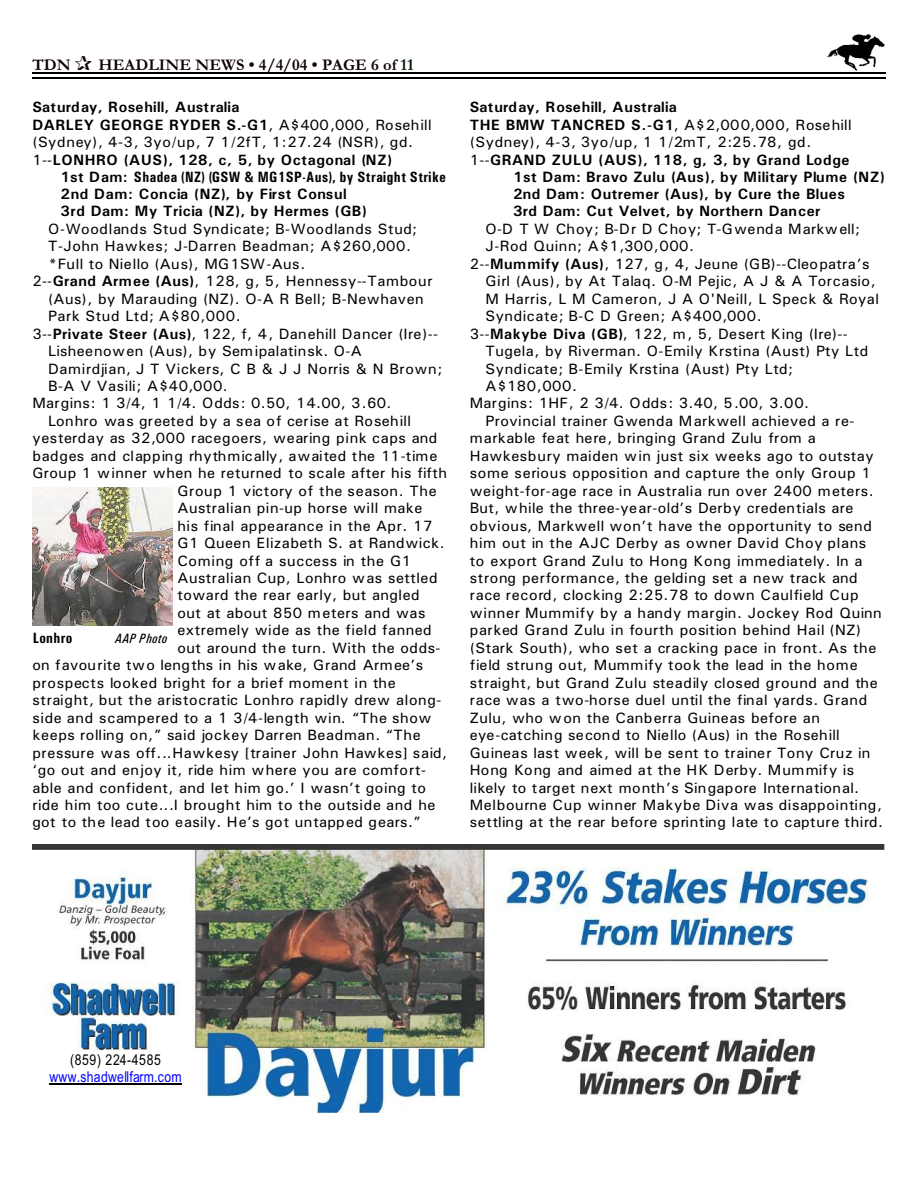
<style>
.page{position:relative;width:918px;height:1188px;background:#fff}
.page>*{position:absolute;margin:0;border:0;box-sizing:border-box;transform-origin:0 0}
.t1{font:700 16.5px "Garamond";letter-spacing:.005em;color:#0f0000}
.t2{font:15px "Univers";letter-spacing:.035em;color:#000}
.t3{font:700 15px/17.4px "Univers";letter-spacing:.04em;color:#000}
.t4{font:15px "Univers";letter-spacing:.01em;color:#000}
.t5{font:15px "Univers";letter-spacing:.06em;color:#000}
.t6{font:700 15px "Univers Condensed";letter-spacing:.03em;color:#000}
.t7{font:15px "Univers";letter-spacing:.005em;color:#000}
.t8{font:700 15px "Univers";letter-spacing:.01em;color:#000}
.t9{font:15px "Arial Narrow";letter-spacing:.02em;color:#00f}
.t10{font:15px "Arial Narrow";letter-spacing:.04em;color:#000}
.t11{font:italic 13.5px "Univers Condensed";letter-spacing:.015em;color:#000}
.s1{color:#001400}
.s2{font-weight:400}
.s3{font-family:"Univers"}
.s4{font-weight:700}
</style>
<div class="page">
<img style="left:826px;top:34px;width:59px;height:36px">
<hr style="left:32px;top:72px;width:853px;height:1px;background:#000">
<hr style="left:32px;top:77px;width:853px;height:2px;background:#000">
<img style="left:32px;top:844px;width:852px;height:269px">
<hr style="left:50px;top:1083px;width:132px;height:1px;background:#000">
<img style="left:33px;top:488px;width:139px;height:138px">
<p class="t1" style="left:32px;top:59px;width:40px">TDN</p>
<p class="t1" style="left:98px;top:59px;width:317px">HEADLINE NEWS • 4/4/04 • PAGE 6 of <span class="s1">11</span></p>
<p class="t3" style="left:32px;top:100px;width:401px">Saturday, Rosehill, Australia<br>DARLEY GEORGE RYDER S.-G1<span class="s2">, A$400,000, Rosehill (Sydney), 4-3, 3yo/up, 7 1/2fT, 1:27.24 (NSR), gd.<br>1--</span>LONHRO (AUS), 128, c, 5, by Octagonal (NZ)</p>
<p class="t6" style="left:61px;top:171px;width:387px"><span class="s3">1st Dam:</span> Shadea (NZ) (GSW &amp; MG1SP-Aus), by Straight Strike</p>
<p class="t3" style="left:61px;top:187px;width:308px">2nd Dam: Concia (NZ), by First Consul<br>3rd Dam: My Tricia (NZ), by Hermes (GB)</p>
<p class="t2" style="left:48px;top:223px;width:370px">O-Woodlands Stud Syndicate; B-Woodlands Stud;</p>
<p class="t2" style="left:48px;top:241px;width:365px">T-John Hawkes; J-Darren Beadman; A$260,000.</p>
<p class="t2" style="left:48px;top:258px;width:259px">*Full to Niello (Aus), MG1SW-Aus.</p>
<p class="t2" style="left:32px;top:276px;width:402px">2--<span class="s4">Grand Armee (Aus)</span>, 128, g, 5, Hennessy--Tambour</p>
<p class="t2" style="left:48px;top:293px;width:377px">(Aus), by Marauding (NZ). O-A R Bell; B-Newhaven</p>
<p class="t2" style="left:48px;top:311px;width:194px">Park Stud Ltd; A$80,000.</p>
<p class="t2" style="left:32px;top:328px;width:407px">3--<span class="s4">Private Steer (Aus)</span>, 122, f, 4, Danehill Dancer (Ire)--</p>
<p class="t2" style="left:48px;top:346px;width:315px">Lisheenowen (Aus), by Semipalatinsk. O-A</p>
<p class="t2" style="left:48px;top:363px;width:396px">Damirdjian, J T Vickers, C B &amp; J J Norris &amp; N Brown;</p>
<p class="t2" style="left:48px;top:381px;width:181px">B-A V Vasili; A$40,000.</p>
<p class="t2" style="left:32px;top:398px;width:360px">Margins: 1 3/4, 1 1/4. Odds: 0.50, 14.00, 3.60.</p>
<p class="t4" style="left:48px;top:416px;width:364px">Lonhro was greeted by a sea of cerise at Rosehill</p>
<p class="t2" style="left:32px;top:433px;width:407px">yesterday as 32,000 racegoers, wearing pink caps and</p>
<p class="t5" style="left:32px;top:450px;width:406px">badges and clapping rhythmically, awaited the 11-time</p>
<p class="t2" style="left:32px;top:468px;width:416px">Group 1 winner when he returned to scale after his fifth</p>
<p class="t2" style="left:177px;top:485px;width:261px">Group 1 victory of the season. The</p>
<p class="t2" style="left:177px;top:503px;width:246px">Australian pin-up horse will make</p>
<p class="t2" style="left:177px;top:520px;width:257px">his final appearance in the Apr. 17</p>
<p class="t2" style="left:177px;top:538px;width:269px">G1 Queen Elizabeth S. at Randwick.</p>
<p class="t2" style="left:177px;top:555px;width:235px">Coming off a success in the G1</p>
<p class="t2" style="left:177px;top:573px;width:262px">Australian Cup, Lonhro was settled</p>
<p class="t2" style="left:177px;top:590px;width:244px">toward the rear early, but angled</p>
<p class="t2" style="left:177px;top:608px;width:250px">out at about 850 meters and was</p>
<p class="t2" style="left:177px;top:625px;width:256px">extremely wide as the field fanned</p>
<p class="t2" style="left:177px;top:643px;width:265px">out around the turn. With the odds-</p>
<p class="t2" style="left:32px;top:660px;width:392px">on favourite two lengths in his wake, Grand Armee’s</p>
<p class="t2" style="left:32px;top:677px;width:365px">prospects looked bright for a brief moment in the</p>
<p class="t2" style="left:32px;top:695px;width:411px">straight, but the aristocratic Lonhro rapidly drew along-</p>
<p class="t2" style="left:32px;top:712px;width:401px">side and scampered to a 1 3/4-length win. “The show</p>
<p class="t2" style="left:32px;top:730px;width:390px">keeps rolling on,” said jockey Darren Beadman. “The</p>
<p class="t2" style="left:32px;top:747px;width:416px">pressure was off...Hawkesy [trainer John Hawkes] said,</p>
<p class="t2" style="left:32px;top:765px;width:395px">‘go out and enjoy it, ride him where you are comfort-</p>
<p class="t2" style="left:32px;top:782px;width:395px">able and confident, and let him go.’ I wasn’t going to</p>
<p class="t2" style="left:32px;top:800px;width:405px">ride him too cute...I brought him to the outside and he</p>
<p class="t2" style="left:32px;top:817px;width:390px">got to the lead too easily. He’s got untapped gears.”</p>
<p class="t6" style="left:33px;top:633px;width:41px">Lonhro</p>
<p class="t11" style="left:115px;top:634px;width:54px">AAP Photo</p>
<p class="t8" style="left:470px;top:102px;width:209px">Saturday, Rosehill, Australia</p>
<p class="t4" style="left:470px;top:119px;width:383px"><span class="s4">THE BMW TANCRED S.-G1</span>, A$2,000,000, Rosehill</p>
<p class="t2" style="left:470px;top:137px;width:343px">(Sydney), 4-3, 3yo/up, 1 1/2mT, 2:25.78, gd.</p>
<p class="t3" style="left:470px;top:152px;width:381px"><span class="s2">1--</span>GRAND ZULU (AUS), 118, g, 3, by Grand Lodge</p>
<p class="t3" style="left:513px;top:169px;width:373px">1st Dam: Bravo Zulu (Aus), by Military Plume (NZ)</p>
<p class="t3" style="left:513px;top:187px;width:333px">2nd Dam: Outremer (Aus), by Cure the Blues</p>
<p class="t3" style="left:513px;top:204px;width:309px">3rd Dam: Cut Velvet, by Northern Dancer</p>
<p class="t4" style="left:485px;top:223px;width:376px">O-D T W Choy; B-Dr D Choy; T-Gwenda Markwell;</p>
<p class="t2" style="left:485px;top:241px;width:210px">J-Rod Quinn; A$1,300,000.</p>
<p class="t2" style="left:470px;top:258px;width:401px">2--<span class="s4">Mummify (Aus)</span>, 127, g, 4, Jeune (GB)--Cleopatra’s</p>
<p class="t2" style="left:485px;top:276px;width:392px">Girl (Aus), by At Talaq. O-M Pejic, A J &amp; A Torcasio,</p>
<p class="t2" style="left:485px;top:293px;width:395px">M Harris, L M Cameron, J A O'Neill, L Speck &amp; Royal</p>
<p class="t2" style="left:485px;top:311px;width:278px">Syndicate; B-C D Green; A$400,000.</p>
<p class="t2" style="left:470px;top:328px;width:379px">3--<span class="s4">Makybe Diva (GB)</span>, 122, m, 5, Desert King (Ire)--</p>
<p class="t2" style="left:485px;top:346px;width:384px">Tugela, by Riverman. O-Emily Krstina (Aust) Pty Ltd</p>
<p class="t2" style="left:485px;top:363px;width:309px">Syndicate; B-Emily Krstina (Aust) Pty Ltd;</p>
<p class="t2" style="left:485px;top:381px;width:93px">A$180,000.</p>
<p class="t2" style="left:470px;top:398px;width:341px">Margins: 1HF, 2 3/4. Odds: 3.40, 5.00, 3.00.</p>
<p class="t2" style="left:485px;top:416px;width:371px">Provincial trainer Gwenda Markwell achieved a re-</p>
<p class="t7" style="left:470px;top:433px;width:348px">markable feat here, bringing Grand Zulu from a</p>
<p class="t2" style="left:470px;top:450px;width:405px">Hawkesbury maiden win just six weeks ago to outstay</p>
<p class="t2" style="left:470px;top:468px;width:403px">some serious opposition and capture the only Group 1</p>
<p class="t2" style="left:470px;top:485px;width:405px">weight-for-age race in Australia run over 2400 meters.</p>
<p class="t2" style="left:470px;top:503px;width:385px">But, while the three-year-old’s Derby credentials are</p>
<p class="t2" style="left:470px;top:520px;width:404px">obvious, Markwell won’t have the opportunity to send</p>
<p class="t2" style="left:470px;top:538px;width:398px">him out in the AJC Derby as owner David Choy plans</p>
<p class="t2" style="left:470px;top:555px;width:394px">to export Grand Zulu to Hong Kong immediately. In a</p>
<p class="t2" style="left:470px;top:573px;width:390px">strong performance, the gelding set a new track and</p>
<p class="t2" style="left:470px;top:590px;width:390px">race record, clocking 2:25.78 to down Caulfield Cup</p>
<p class="t2" style="left:470px;top:608px;width:413px">winner Mummify by a handy margin. Jockey Rod Quinn</p>
<p class="t2" style="left:470px;top:625px;width:393px">parked Grand Zulu in fourth position behind Hail (NZ)</p>
<p class="t2" style="left:470px;top:643px;width:408px">(Stark South), who set a cracking pace in front. As the</p>
<p class="t5" style="left:470px;top:660px;width:390px">field strung out, Mummify took the lead in the home</p>
<p class="t2" style="left:470px;top:677px;width:410px">straight, but Grand Zulu steadily closed ground and the</p>
<p class="t2" style="left:470px;top:695px;width:399px">race was a two-horse duel until the final yards. Grand</p>
<p class="t2" style="left:470px;top:712px;width:352px">Zulu, who won the Canberra Guineas before an</p>
<p class="t4" style="left:470px;top:730px;width:372px">eye-catching second to Niello (Aus) in the Rosehill</p>
<p class="t4" style="left:470px;top:747px;width:402px">Guineas last week, will be sent to trainer Tony Cruz in</p>
<p class="t4" style="left:470px;top:765px;width:386px">Hong Kong and aimed at the HK Derby. Mummify is</p>
<p class="t4" style="left:470px;top:782px;width:391px">likely to target next month’s Singapore International.</p>
<p class="t2" style="left:470px;top:800px;width:414px">Melbourne Cup winner Makybe Diva was disappointing,</p>
<p class="t2" style="left:470px;top:817px;width:415px">settling at the rear before sprinting late to capture third.</p>
<p class="t10" style="left:70px;top:1054px;width:92px">(859) 224-4585</p>
<p class="t9" style="left:50px;top:1071px;width:134px">www.shadwellfarm.com</p>
</div>
